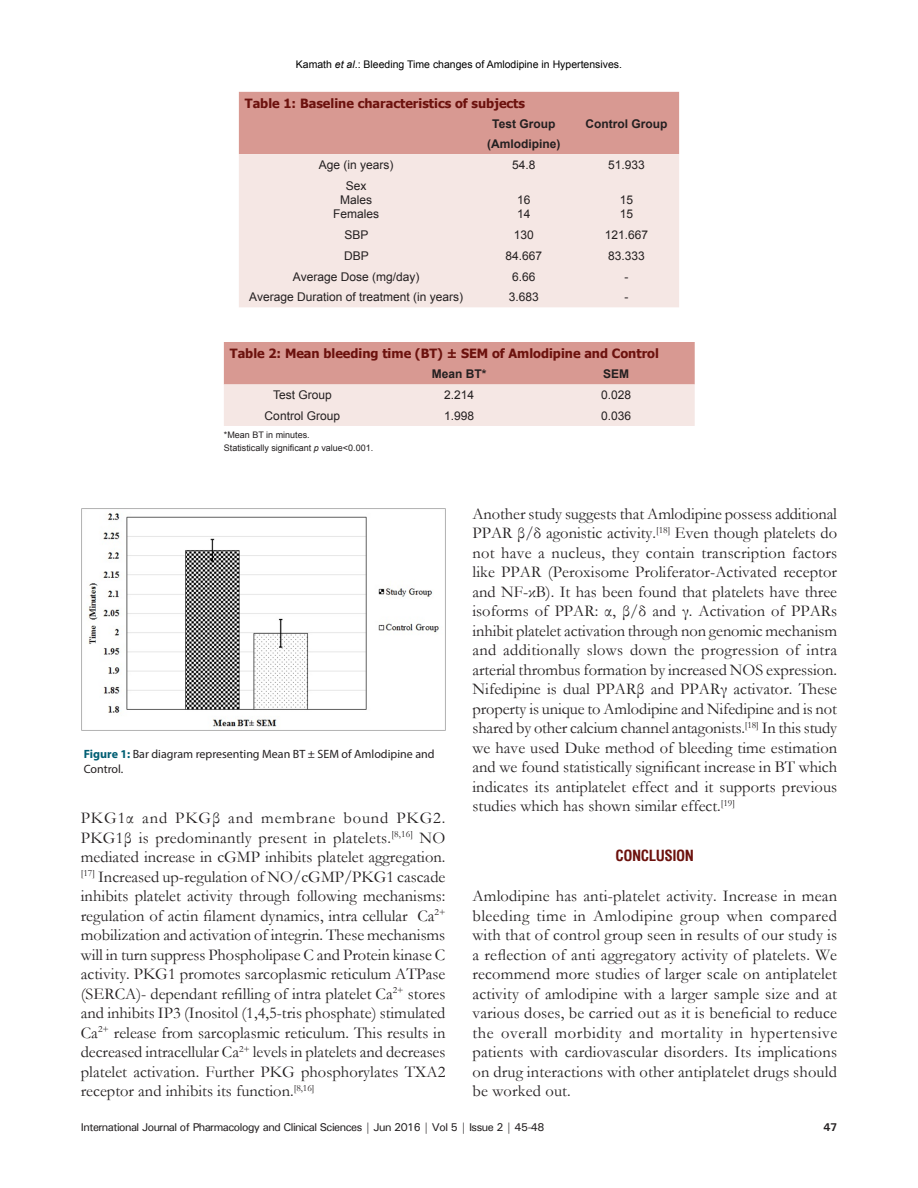
<style>
.page{position:relative;width:918px;height:1188px;background:#fff}
.page>*{position:absolute;margin:0;border:0;box-sizing:border-box;transform-origin:0 0}
.TX{font:16.5px/19.5px "Garamond";color:#231f20;text-align:justify}
.t1{font:700 condensed 15px "Helvetica";letter-spacing:-.03em;color:#6c120e}
.TT{font:700 12.75px "Tahoma";color:#6c120e}
.TB{font:12px "Arial";color:#231f20}
.FIG_CAP{font:12px/15px "Myriad Pro";color:#231f20}
.TCH{font:700 12px "Arial";color:#231f20}
.RF{font:500 11.25px "Univers";letter-spacing:-.045em;color:#231f20}
.RF-2{font:700 11.25px "Univers";color:#231f20}
.t2{font:10.5px "Arial";color:#000}
.TFN{font:9px "Arial";color:#231f20}
.s1{font-style:italic}
.s2{font-weight:700;color:#005e73}
</style>
<div class="page">
<div style="left:239px;top:92px;width:440px;height:62px;background:#d89992"></div>
<div style="left:239px;top:154px;width:440px;height:153px;background:#f5e7e4"></div>
<svg style="left:224px;top:342px;width:471px;height:84px;background:#e6bfba"></svg>
<img style="left:88px;top:509px;width:358px;height:221px">
<p class="t2" style="left:296px;top:58px;width:328px">Kamath <span class="s1">et al</span>.: Bleeding Time changes of Amlodipine in Hypertensives.</p>
<p class="TT" style="left:245px;top:94px;width:282px">Table 1: Baseline characteristics of subjects</p>
<p class="TCH" style="left:492px;top:116px;width:65px">Test Group</p>
<p class="TCH" style="left:487px;top:136px;width:75px">(Amlodipine)</p>
<p class="TCH" style="left:586px;top:116px;width:83px">Control Group</p>
<p class="TB" style="left:319px;top:157px;width:76px">Age (in years)</p>
<p class="TB" style="left:512px;top:157px;width:25px">54.8</p>
<p class="TB" style="left:608px;top:157px;width:38px">51.933</p>
<p class="TB" style="left:346px;top:178px;width:22px">Sex</p>
<p class="TB" style="left:340px;top:192px;width:34px">Males</p>
<p class="TB" style="left:333px;top:206px;width:48px">Females</p>
<p class="TB" style="left:517px;top:192px;width:15px">16</p>
<p class="TB" style="left:517px;top:206px;width:15px">14</p>
<p class="TB" style="left:620px;top:192px;width:15px">15</p>
<p class="TB" style="left:620px;top:206px;width:15px">15</p>
<p class="TB" style="left:344px;top:227px;width:26px">SBP</p>
<p class="TB" style="left:514px;top:227px;width:22px">130</p>
<p class="TB" style="left:605px;top:227px;width:45px">121.667</p>
<p class="TB" style="left:344px;top:248px;width:26px">DBP</p>
<p class="TB" style="left:506px;top:248px;width:38px">84.667</p>
<p class="TB" style="left:608px;top:248px;width:38px">83.333</p>
<p class="TB" style="left:293px;top:269px;width:128px">Average Dose (mg/day)</p>
<p class="TB" style="left:512px;top:269px;width:25px">6.66</p>
<p class="TB" style="left:625px;top:269px;width:5px">-</p>
<p class="TB" style="left:249px;top:289px;width:215px">Average Duration of treatment (in years)</p>
<p class="TB" style="left:509px;top:289px;width:32px">3.683</p>
<p class="TB" style="left:625px;top:289px;width:5px">-</p>
<p class="TT" style="left:230px;top:344px;width:431px">Table 2: Mean bleeding time (BT) ± SEM of Amlodipine and Control</p>
<p class="TCH" style="left:432px;top:366px;width:56px">Mean BT*</p>
<p class="TCH" style="left:603px;top:366px;width:28px">SEM</p>
<p class="TB" style="left:273px;top:387px;width:60px">Test Group</p>
<p class="TB" style="left:444px;top:387px;width:32px">2.214</p>
<p class="TB" style="left:601px;top:387px;width:32px">0.028</p>
<p class="TB" style="left:265px;top:408px;width:77px">Control Group</p>
<p class="TB" style="left:444px;top:408px;width:32px">1.998</p>
<p class="TB" style="left:601px;top:408px;width:32px">0.036</p>
<p class="TFN" style="left:224px;top:429px;width:87px">*Mean BT in minutes.</p>
<p class="TFN" style="left:224px;top:442px;width:151px">Statistically significant <span class="s1">p</span> value&lt;0.001.</p>
<p class="FIG_CAP" style="left:84px;top:746px;width:352px"><span class="s2">Figure 1:</span> Bar diagram representing Mean BT ± SEM of Amlodipine and<br>Control.</p>
<p class="TX" style="left:81px;top:808px;width:366px">PKG1α and PKGβ and membrane bound PKG2.<br>PKG1β is predominantly present in platelets.<sup>[8,16]</sup> NO mediated increase in cGMP inhibits platelet aggregation. <sup>[17]</sup> Increased up-regulation of NO/cGMP/PKG1 cascade inhibits platelet activity through following mechanisms: regulation of actin filament dynamics, intra cellular Ca<sup>2+ </sup>mobilization and activation of integrin. These mechanisms will in turn suppress Phospholipase C and Protein kinase C activity. PKG1 promotes sarcoplasmic reticulum ATPase (SERCA)- dependant refilling of intra platelet Ca<sup>2+</sup> stores and inhibits IP3 (Inositol (1,4,5-tris phosphate) stimulated Ca<sup>2+</sup> release from sarcoplasmic reticulum. This results in decreased intracellular Ca<sup>2+</sup> levels in platelets and decreases platelet activation. Further PKG phosphorylates TXA2 receptor and inhibits its function.<sup>[8,16]</sup></p>
<p class="TX" style="left:472px;top:503px;width:366px">Another study suggests that Amlodipine possess additional PPAR β/δ agonistic activity.<sup>[18]</sup> Even though platelets do not have a nucleus, they contain transcription factors like PPAR (Peroxisome Proliferator-Activated receptor and NF-κB). It has been found that platelets have three isoforms of PPAR: α, β/δ and γ. Activation of PPARs inhibit platelet activation through non genomic mechanism and additionally slows down the progression of intra arterial thrombus formation by increased NOS expression.<br>Nifedipine is dual PPARβ and PPARγ activator. These property is unique to Amlodipine and Nifedipine and is not shared by other calcium channel antagonists.<sup>[18]</sup> In this study we have used Duke method of bleeding time estimation and we found statistically significant increase in BT which indicates its antiplatelet effect and it supports previous studies which has shown similar effect.<sup>[19]</sup></p>
<h1 class="t1" style="left:616px;top:845px;width:80px">CONCLUSION</h1>
<p class="TX" style="left:472px;top:886px;width:366px">Amlodipine has anti-platelet activity. Increase in mean bleeding time in Amlodipine group when compared with that of control group seen in results of our study is a reflection of anti aggregatory activity of platelets. We recommend more studies of larger scale on antiplatelet activity of amlodipine with a larger sample size and at various doses, be carried out as it is beneficial to reduce the overall morbidity and mortality in hypertensive patients with cardiovascular disorders. Its implications on drug interactions with other antiplatelet drugs should be worked out.</p>
<p class="RF" style="left:81px;top:1120px;width:465px">International Journal of Pharmacology and Clinical Sciences | Jun 2016 | Vol 5 | Issue 2 | 45-48</p>
<p class="RF-2" style="left:824px;top:1120px;width:15px">47</p>
</div>
